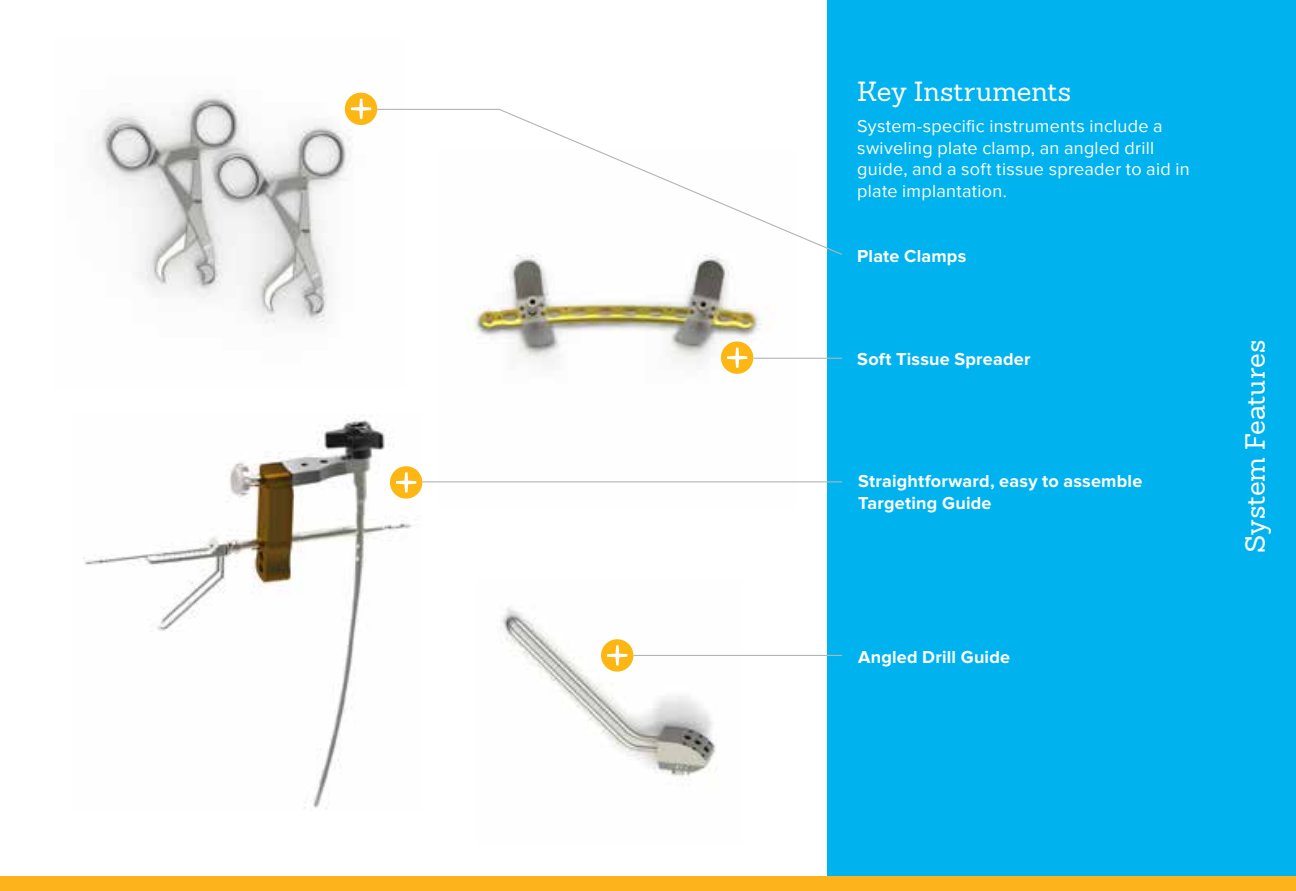
<style>
.page{position:relative;width:1296px;height:891px;background:#fff}
.page>*{position:absolute;margin:0;border:0;box-sizing:border-box;transform-origin:0 0}
.t1{font:27px "Sanchez Slab";letter-spacing:.005em;color:#fff}
.t2{font:18px/21.4px "Proxima Nova";letter-spacing:.015em;color:#fff}
.t3{font:700 18px/21.4px "Proxima Nova";letter-spacing:.015em;color:#fff}
</style>
<div class="page">
<div style="left:827px;top:0;width:469px;height:891px;background:#00b3ef"></div>
<img style="left:439px;top:256px;width:357px;height:227px">
<img style="left:500px;top:607px;width:217px;height:170px">
<img style="left:95px;top:92px;width:283px;height:232px">
<svg style="left:376px;top:108px;width:466px;height:148px"></svg>
<div style="left:721px;top:341px;width:32px;height:33px;background:#fdb714;border-radius:50%"></div>
<svg style="left:727px;top:348px;width:20px;height:20px"></svg>
<div style="left:345px;top:93px;width:32px;height:32px;background:#fdb714;border-radius:50%"></div>
<svg style="left:351px;top:99px;width:20px;height:20px"></svg>
<div style="left:601px;top:639px;width:32px;height:33px;background:#fdb714;border-radius:50%"></div>
<svg style="left:607px;top:645px;width:20px;height:20px"></svg>
<img style="left:83px;top:419px;width:339px;height:390px">
<div style="left:390px;top:466px;width:32px;height:33px;background:#fdb714;border-radius:50%"></div>
<svg style="left:396px;top:472px;width:20px;height:20px"></svg>
<hr style="left:422px;top:481px;width:420px;height:1px;background:#b2b5b6">
<hr style="left:633px;top:655px;width:209px;height:1px;background:#b2b5b6">
<hr style="left:753px;top:358px;width:89px;height:1px;background:#b2b5b6">
<div style="left:0;top:876px;width:1296px;height:15px;background:#fcb31c"></div>
<h1 class="t1" style="left:857px;top:74px;width:215px">Key Instruments</h1>
<p class="t2" style="left:857px;top:116px;width:334px">System-specific instruments include a swiveling plate clamp, an angled drill guide, and a soft tissue spreader to aid in plate implantation.</p>
<p class="t3" style="left:857px;top:246px;width:111px">Plate Clamps</p>
<p class="t3" style="left:857px;top:348px;width:175px">Soft Tissue Spreader</p>
<p class="t3" style="left:858px;top:471px;width:286px">Straightforward, easy to assemble<br>Targeting Guide</p>
<p class="t3" style="left:858px;top:646px;width:154px">Angled Drill Guide</p>
<h1 class="t1" style="left:1238px;top:553px;width:215px;rotate:-90deg">System Features</h1>
</div>
